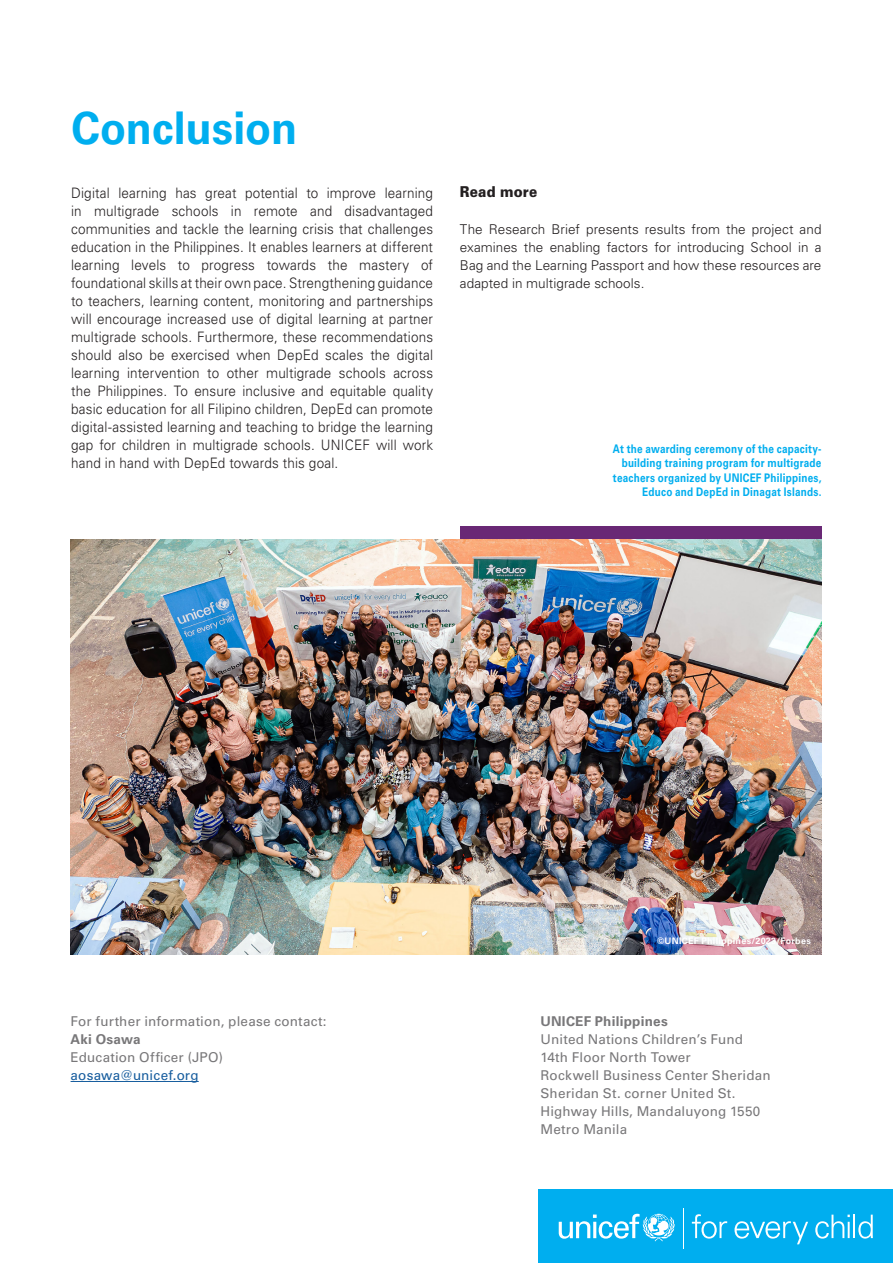
<style>
.page{position:relative;width:893px;height:1263px;background:#fff}
.page>*{position:absolute;margin:0;border:0;box-sizing:border-box;transform-origin:0 0}
.Headline{font:700 45px "Univers LT Std";color:#00aeef;scale:.95 1}
.Subhead_2{font:900 15px "Univers LT Std";letter-spacing:.015em;color:#231f20;scale:.9 1}
.Body_Text{font:300 14.4px/18px "Univers LT Std";letter-spacing:.01em;color:#231f20;text-align:justify;scale:.94 1}
.Body_Text-2{font:13.5px/18px "Univers LT Std";letter-spacing:.01em;color:#787779}
.Body_Text-3{font:300 13.5px/18px "Univers LT Std";letter-spacing:.005em;color:#231f20;text-align:justify}
.Body_Text-4{font:700 13.5px "Univers LT Std";letter-spacing:.015em;color:#787779}
.Body_Text-5{font:13.5px "Univers LT Std";letter-spacing:.01em;color:#175d9e}
.t1{font:700 11.85px/14.2px "Univers LT Std";letter-spacing:.02em;color:#00aeef;text-align:right;scale:.84 1}
.Endnotes{font:700 9px "Univers LT Std";letter-spacing:.03em;color:#fff}
</style>
<div class="page">
<img style="left:71px;top:539px;width:751px;height:415px">
<div style="left:538px;top:1189px;width:355px;height:74px;background:#00aeef"></div>
<svg style="left:559px;top:1214px;width:116px;height:27px"></svg>
<svg style="left:692px;top:1214px;width:35px;height:24px"></svg>
<svg style="left:734px;top:1221px;width:74px;height:23px"></svg>
<svg style="left:815px;top:1214px;width:35px;height:24px"></svg>
<hr style="left:853px;top:1214px;width:2px;height:24px;background:#fff">
<svg style="left:858px;top:1214px;width:15px;height:24px"></svg>
<hr style="left:683px;top:1208px;width:1px;height:40px;background:#fff">
<div style="left:460px;top:526px;width:362px;height:13px;background:#692875"></div>
<hr style="left:71px;top:1081px;width:128px;height:1px;background:#175d9e">
<p class="Headline" style="left:71px;top:102px;width:239px">Conclusion</p>
<p class="Body_Text" style="left:71px;top:184px;width:387px">Digital learning has great potential to improve learning in multigrade schools in remote and disadvantaged communities and tackle the learning crisis that challenges education in the Philippines. It enables learners at different learning levels to progress towards the mastery of foundational skills at their own pace. Strengthening guidance to teachers, learning content, monitoring and partnerships will encourage increased use of digital learning at partner multigrade schools. Furthermore, these recommendations should also be exercised when DepEd scales the digital learning intervention to other multigrade schools across the Philippines. To ensure inclusive and equitable quality basic education for all Filipino children, DepEd can promote digital-assisted learning and teaching to bridge the learning gap for children in multigrade schools. UNICEF will work hand in hand with DepEd towards this goal.</p>
<p class="Subhead_2" style="left:460px;top:182px;width:88px">Read more</p>
<p class="Body_Text-3" style="left:460px;top:220px;width:363px">The Research Brief presents results from the project and examines the enabling factors for introducing School in a Bag and the Learning Passport and how these resources are adapted in multigrade schools.</p>
<p class="t1" style="left:613px;top:442px;width:250px">At the awarding ceremony of the capacity&shy;building training program for multigrade teachers organized by UNICEF Philippines, Educo and DepEd in Dinagat Islands.</p>
<p class="Body_Text-2" style="left:71px;top:1012px;width:257px">For further information, please contact:</p>
<p class="Body_Text-4" style="left:71px;top:1031px;width:72px">Aki Osawa</p>
<p class="Body_Text-2" style="left:71px;top:1048px;width:154px">Education Officer (JPO)</p>
<p class="Body_Text-5" style="left:71px;top:1067px;width:130px">aosawa@unicef.org</p>
<p class="Endnotes" style="left:657px;top:936px;width:155px">©UNICEF Philippines/2023/Forbes</p>
<p class="Body_Text-4" style="left:541px;top:1013px;width:129px">UNICEF Philippines</p>
<p class="Body_Text-2" style="left:541px;top:1030px;width:204px">United Nations Children’s Fund</p>
<p class="Body_Text-2" style="left:541px;top:1048px;width:152px">14th Floor North Tower</p>
<p class="Body_Text-2" style="left:541px;top:1066px;width:232px">Rockwell Business Center Sheridan<br>Sheridan St. corner United St.</p>
<p class="Body_Text-2" style="left:541px;top:1102px;width:221px">Highway Hills, Mandaluyong 1550</p>
<p class="Body_Text-2" style="left:541px;top:1120px;width:88px">Metro Manila</p>
</div>
